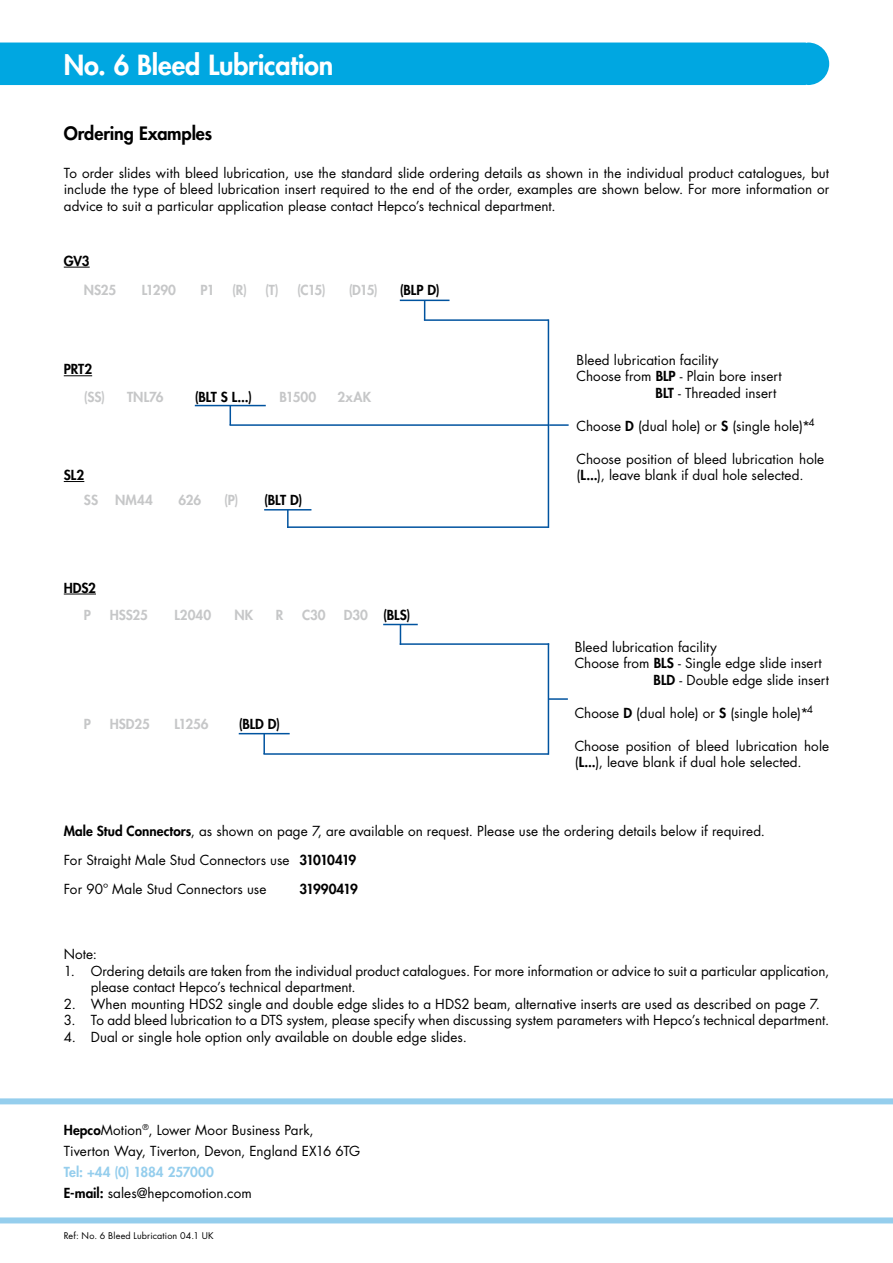
<style>
.page{position:relative;width:893px;height:1263px;background:#fff}
.page>*{position:absolute;margin:0;border:0;box-sizing:border-box;transform-origin:0 0}
.t1{font:800 27px "Futura Std";letter-spacing:-.01em;color:#fff}
.t2{font:800 18px "Futura Std";letter-spacing:-.005em;color:#000}
.t3{font:13.5px/16.5px "Futura Std";letter-spacing:.005em;color:#000}
.t4{font:800 13.5px "Futura Std";letter-spacing:-.005em;color:#c6c7c8}
.t5{font:800 13.5px "Futura Std";letter-spacing:-.005em;color:#000}
.t6{font:800 13.5px/29.1px "Futura Std";letter-spacing:-.07em;color:#000}
.t7{font:9px "Futura Std";letter-spacing:.02em;color:#000}
.s1{color:#c6c7c8}
.s2{font-weight:800}
.s3{font-weight:800;color:#95ceed}
</style>
<div class="page">
<div style="left:0;top:1098px;width:893px;height:6px;background:#95ceed"></div>
<div style="left:0;top:1217px;width:893px;height:6px;background:#95ceed"></div>
<div style="left:0;top:43px;width:829px;height:42px;background:#00a7e1"></div>
<svg style="left:64px;top:267px;width:26px;height:1px"></svg>
<svg style="left:64px;top:375px;width:28px;height:1px"></svg>
<svg style="left:64px;top:481px;width:20px;height:1px"></svg>
<hr style="left:64px;top:594px;width:32px;height:1px;background:#000">
<hr style="left:383px;top:624px;width:35px;height:1px;background:#00539f">
<svg style="left:400px;top:625px;width:1px;height:18px"></svg>
<hr style="left:400px;top:300px;width:49px;height:1px;background:#00539f">
<hr style="left:195px;top:405px;width:71px;height:1px;background:#00539f">
<hr style="left:264px;top:509px;width:47px;height:1px;background:#00539f">
<svg style="left:287px;top:510px;width:2px;height:16px"></svg>
<hr style="left:287px;top:526px;width:261px;height:2px;background:#00539f">
<svg style="left:230px;top:406px;width:1px;height:18px"></svg>
<hr style="left:230px;top:424px;width:318px;height:2px;background:#00539f">
<svg style="left:424px;top:301px;width:1px;height:18px"></svg>
<hr style="left:424px;top:319px;width:124px;height:2px;background:#00539f">
<hr style="left:400px;top:643px;width:149px;height:2px;background:#00539f">
<hr style="left:548px;top:319px;width:1px;height:209px;background:#00539f">
<hr style="left:549px;top:424px;width:20px;height:2px;background:#00539f">
<hr style="left:239px;top:733px;width:51px;height:1px;background:#00539f">
<hr style="left:263px;top:753px;width:285px;height:2px;background:#00539f">
<hr style="left:548px;top:643px;width:1px;height:112px;background:#00539f">
<hr style="left:263px;top:734px;width:2px;height:20px;background:#00539f">
<hr style="left:548px;top:698px;width:20px;height:2px;background:#00539f">
<h1 class="t1" style="left:64px;top:48px;width:271px">No. 6 Bleed Lubrication</h1>
<h2 class="t2" style="left:64px;top:122px;width:150px">Ordering Examples</h2>
<p class="t3" style="left:64px;top:164px;width:767px;text-align:justify">To order slides with bleed lubrication, use the standard slide ordering details as shown in the individual product catalogues, but include the type of bleed lubrication insert required to the end of the order, examples are shown below. For more information or advice to suit a particular application please contact Hepco’s technical department.</p>
<p class="t5" style="left:64px;top:252px;width:27px">GV3</p>
<p class="t4" style="left:84px;top:282px;width:34px">NS25</p>
<p class="t4" style="left:142px;top:282px;width:36px">L1290</p>
<p class="t4" style="left:200px;top:282px;width:16px">P1</p>
<p class="t4" style="left:232px;top:282px;width:48px">(R) (T)</p>
<p class="t4" style="left:297px;top:282px;width:30px">(C15)</p>
<p class="t4" style="left:349px;top:282px;width:31px">(D15)</p>
<p class="t5" style="left:400px;top:282px;width:41px">(BLP D)</p>
<p class="t5" style="left:64px;top:361px;width:30px">PRT2</p>
<p class="t4" style="left:84px;top:388px;width:81px">(SS) TNL76</p>
<p class="t5" style="left:195px;top:388px;width:59px">(BLT S L...)</p>
<p class="t4" style="left:280px;top:388px;width:38px">B1500</p>
<p class="t4" style="left:338px;top:388px;width:35px">2xAK</p>
<p class="t5" style="left:64px;top:467px;width:22px">SL2</p>
<p class="t4" style="left:84px;top:492px;width:16px">SS</p>
<p class="t4" style="left:115px;top:492px;width:39px">NM44</p>
<p class="t4" style="left:179px;top:492px;width:24px">626</p>
<p class="t5" style="left:224px;top:492px;width:80px"><span class="s1">(P)</span> (BLT D)</p>
<p class="t5" style="left:64px;top:579px;width:34px">HDS2</p>
<p class="t4" style="left:84px;top:607px;width:9px">P</p>
<p class="t4" style="left:110px;top:607px;width:40px">HSS25</p>
<p class="t4" style="left:174px;top:607px;width:38px">L2040</p>
<p class="t4" style="left:235px;top:607px;width:20px">NK</p>
<p class="t4" style="left:276px;top:607px;width:9px">R</p>
<p class="t4" style="left:302px;top:607px;width:25px">C30</p>
<p class="t5" style="left:344px;top:607px;width:68px"><span class="s1">D30</span> (BLS)</p>
<p class="t4" style="left:84px;top:716px;width:9px">P</p>
<p class="t4" style="left:110px;top:716px;width:42px">HSD25</p>
<p class="t4" style="left:174px;top:716px;width:36px">L1256</p>
<p class="t5" style="left:239px;top:716px;width:43px">(BLD D)</p>
<p class="t3" style="left:577px;top:352px;width:144px">Bleed lubrication facility</p>
<p class="t3" style="left:577px;top:368px;width:207px">Choose from <span class="s2">BLP</span> - Plain bore insert</p>
<p class="t3" style="left:655px;top:385px;width:122px"><span class="s2">BLT</span> - Threaded insert</p>
<p class="t3" style="left:577px;top:418px;width:240px">Choose <span class="s2">D</span> (dual hole) or <span class="s2">S</span> (single hole)*<sup>4</sup></p>
<p class="t3" style="left:577px;top:451px;width:249px">Choose position of bleed lubrication hole (<span class="s2">L...</span>), leave blank if dual hole selected.</p>
<p class="t3" style="left:575px;top:638px;width:144px">Bleed lubrication facility</p>
<p class="t3" style="left:575px;top:655px;width:249px">Choose from <span class="s2">BLS</span> - Single edge slide insert</p>
<p class="t3" style="left:654px;top:671px;width:177px"><span class="s2">BLD</span> - Double edge slide insert</p>
<p class="t3" style="left:575px;top:704px;width:240px">Choose <span class="s2">D</span> (dual hole) or <span class="s2">S</span> (single hole)*<sup>4</sup></p>
<p class="t3" style="left:575px;top:737px;width:256px">Choose position of bleed lubrication hole (<span class="s2">L...</span>), leave blank if dual hole selected.</p>
<p class="t3" style="left:64px;top:817px;width:703px;line-height:29px"><span class="s2">Male Stud Connectors</span>, as shown on page 7, are available on request. Please use the ordering details below if required.<br>For Straight Male Stud Connectors use<br>For 90º Male Stud Connectors use</p>
<p class="t6" style="left:299px;top:845px;width:60px">31010419<br>31990419</p>
<p class="t3" style="left:64px;top:946px;width:35px">Note:</p>
<p class="t3" style="left:91px;top:963px;width:740px;text-indent:-27px">1. Ordering details are taken from the individual product catalogues. For more information or advice to suit a particular application, please contact Hepco’s technical department.</p>
<p class="t3" style="left:64px;top:996px;width:757px">2. When mounting HDS2 single and double edge slides to a HDS2 beam, alternative inserts are used as described on page 7.</p>
<p class="t3" style="left:64px;top:1012px;width:767px">3. To add bleed lubrication to a DTS system, please specify when discussing system parameters with Hepco’s technical department.</p>
<p class="t3" style="left:64px;top:1029px;width:405px">4. Dual or single hole option only available on double edge slides.</p>
<p class="t3" style="left:64px;top:1119px;width:298px;line-height:21px"><span class="s2">Hepco</span>Motion<sup>®</sup>, Lower Moor Business Park,<br>Tiverton Way, Tiverton, Devon, England EX16 6TG</p>
<p class="t3" style="left:64px;top:1161px;width:190px;line-height:21px"><span class="s3">Tel: +44 (0) 1884 257000<br></span><span class="s2">E-mail:</span> sales@hepcomotion.com</p>
<p class="t7" style="left:64px;top:1229px;width:151px">Ref: No. 6 Bleed Lubrication 04.1 UK</p>
</div>
